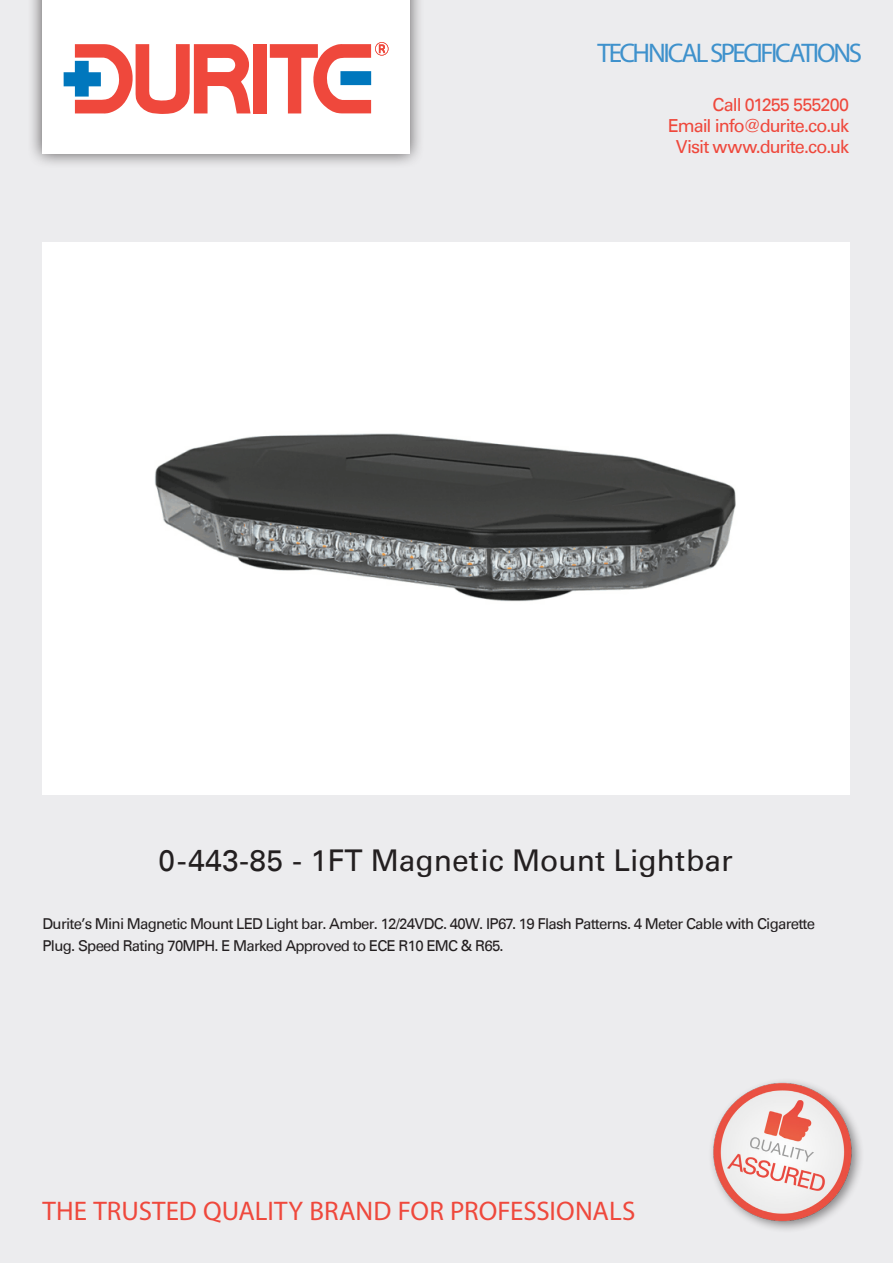
<style>
.page{position:relative;width:893px;height:1263px;background:#ececee}
.page>*{position:absolute;margin:0;border:0;box-sizing:border-box;transform-origin:0 0}
.t1{font:30px "Univers Com 55 Roman";color:#231f20}
.t2{font:27px "Myriad Pro";letter-spacing:.005em;color:#ef483c}
.t3{font:27px "Myriad Pro";letter-spacing:-.085em;color:#3e91cc}
.t4{font:18px "Univers Com 55 Roman";letter-spacing:-.05em;color:#ef483c}
.t5{font:15px/22.5px "Univers Com 55 Roman";letter-spacing:-.05em;color:#231f20}
</style>
<div class="page">
<div style="left:27px;top:0;width:398px;height:169px;background:#231f20;opacity:.75"></div>
<div style="left:42px;top:0;width:367px;height:154px;background:#fff"></div>
<div style="left:253px;top:44px;width:13px;height:69px;background:#ef483c"></div>
<svg style="left:270px;top:42px;width:118px;height:71px"></svg>
<svg style="left:64px;top:44px;width:187px;height:70px"></svg>
<img style="left:712px;top:1081px;width:149px;height:149px">
<div style="left:43px;top:242px;width:807px;height:553px;background:#fff"></div>
<img style="left:155px;top:433px;width:581px;height:169px">
<p class="t3" style="left:597px;top:36px;width:266px">TECHNICAL SPECIFICATIONS</p>
<p class="t4" style="left:713px;top:94px;width:138px">Call 01255 555200</p>
<p class="t4" style="left:668px;top:115px;width:183px">Email info@durite.co.uk</p>
<p class="t4" style="left:676px;top:136px;width:175px">Visit www.durite.co.uk</p>
<p class="t1" style="left:159px;top:842px;width:576px">0-443-85 - 1FT Magnetic Mount Lightbar</p>
<p class="t5" style="left:43px;top:912px;width:774px">Durite’s Mini Magnetic Mount LED Light bar. Amber. 12/24VDC. 40W. IP67. 19 Flash Patterns. 4 Meter Cable with Cigarette<br>Plug. Speed Rating 70MPH. E Marked Approved to ECE R10 EMC &amp; R65.</p>
<p class="t2" style="left:43px;top:1194px;width:594px">THE TRUSTED QUALITY BRAND FOR PROFESSIONALS</p>
</div>
